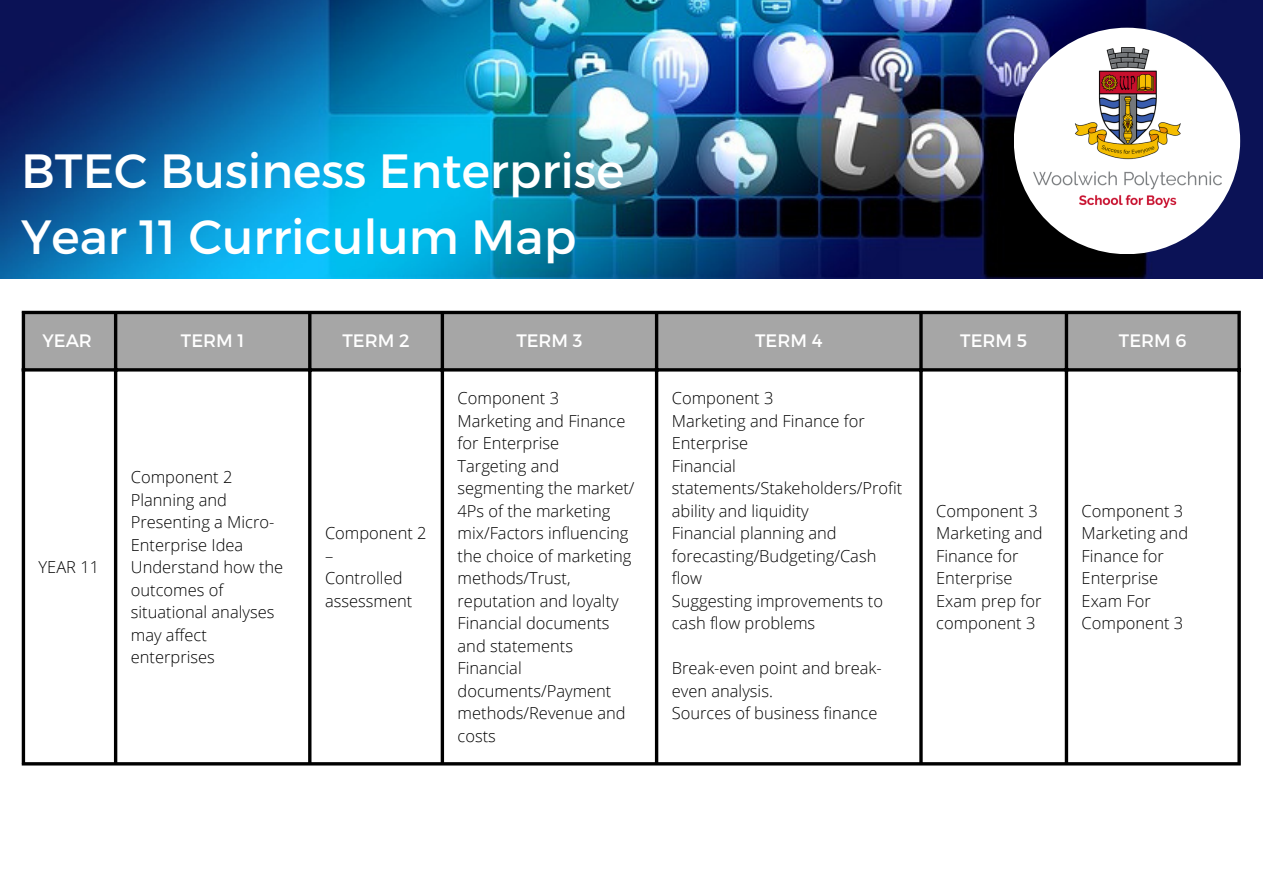
<style>
.page{position:relative;width:1263px;height:894px;background:#fff}
.page>*{position:absolute;margin:0;border:0;box-sizing:border-box;transform-origin:0 0}
.t1{font:48px "Montserrat";color:#fff}
.t2{font:18px "Montserrat";color:#fff}
.t3{font:300 16.5px/22.5px "Open Sans";color:#000}
</style>
<div class="page">
<img style="left:0;top:0;width:1263px;height:279px">
<div style="left:25px;top:314px;width:1212px;height:54px;background:#a6a6a6"></div>
<hr style="left:22px;top:314px;width:3px;height:448px;background:#000">
<hr style="left:114px;top:314px;width:3px;height:448px;background:#000">
<hr style="left:308px;top:314px;width:3px;height:448px;background:#000">
<hr style="left:441px;top:314px;width:3px;height:448px;background:#000">
<hr style="left:655px;top:314px;width:3px;height:448px;background:#000">
<svg style="left:919px;top:314px;width:4px;height:448px;background:#252525"></svg>
<hr style="left:1065px;top:314px;width:3px;height:448px;background:#000">
<svg style="left:1237px;top:314px;width:4px;height:448px;background:#262626"></svg>
<hr style="left:22px;top:311px;width:1219px;height:3px;background:#000">
<hr style="left:22px;top:368px;width:1219px;height:3px;background:#000">
<hr style="left:22px;top:762px;width:1219px;height:3px;background:#000">
<div style="left:1014px;top:28px;width:226px;height:226px;background:#fff;border-radius:50%"></div>
<img style="left:1033px;top:47px;width:188px;height:160px">
<p class="t1" style="left:21px;top:139px;width:605px">BTEC Business Enterprise</p>
<p class="t1" style="left:21px;top:206px;width:557px">Year 11 Curriculum Map</p>
<p class="t2" style="left:42px;top:328px;width:51px">YEAR</p>
<p class="t2" style="left:181px;top:328px;width:65px">TERM 1</p>
<p class="t2" style="left:343px;top:328px;width:69px">TERM 2</p>
<p class="t2" style="left:516px;top:328px;width:68px">TERM 3</p>
<p class="t2" style="left:755px;top:328px;width:69px">TERM 4</p>
<p class="t2" style="left:960px;top:328px;width:68px">TERM 5</p>
<p class="t2" style="left:1119px;top:328px;width:69px">TERM 6</p>
<p class="t3" style="left:39px;top:555px;width:62px">YEAR 11</p>
<p class="t3" style="left:131px;top:465px;width:145px">Component 2<br>Planning and<br>Presenting a Micro-<br>Enterprise Idea</p>
<p class="t3" style="left:131px;top:555px;width:154px">Understand how the outcomes of situational analyses may affect enterprises</p>
<p class="t3" style="left:325px;top:521px;width:103px">Component 2 –</p>
<p class="t3" style="left:325px;top:566px;width:89px">Controlled assessment</p>
<p class="t3" style="left:458px;top:386px;width:103px">Component 3</p>
<p class="t3" style="left:458px;top:409px;width:169px">Marketing and Finance for Enterprise</p>
<p class="t3" style="left:458px;top:454px;width:178px">Targeting and segmenting the market/<br>4Ps of the marketing mix/Factors influencing the choice of marketing methods/Trust, reputation and loyalty</p>
<p class="t3" style="left:458px;top:611px;width:154px">Financial documents and statements</p>
<p class="t3" style="left:458px;top:656px;width:170px">Financial documents/Payment methods/Revenue and costs</p>
<p class="t3" style="left:672px;top:386px;width:103px">Component 3</p>
<p class="t3" style="left:672px;top:409px;width:195px">Marketing and Finance for<br>Enterprise</p>
<p class="t3" style="left:672px;top:454px;width:232px">Financial statements/Stakeholders/Profit ability and liquidity</p>
<p class="t3" style="left:672px;top:521px;width:206px">Financial planning and forecasting/Budgeting/Cash flow</p>
<p class="t3" style="left:672px;top:589px;width:213px">Suggesting improvements to cash flow problems</p>
<p class="t3" style="left:672px;top:656px;width:212px">Break-even point and break&shy;even analysis.</p>
<p class="t3" style="left:672px;top:701px;width:207px">Sources of business finance</p>
<p class="t3" style="left:936px;top:499px;width:103px">Component 3</p>
<p class="t3" style="left:936px;top:521px;width:108px">Marketing and<br>Finance for<br>Enterprise</p>
<p class="t3" style="left:936px;top:589px;width:107px">Exam prep for component 3</p>
<p class="t3" style="left:1082px;top:499px;width:103px">Component 3</p>
<p class="t3" style="left:1082px;top:521px;width:108px">Marketing and<br>Finance for<br>Enterprise</p>
<p class="t3" style="left:1082px;top:589px;width:103px">Exam For<br>Component 3</p>
</div>
